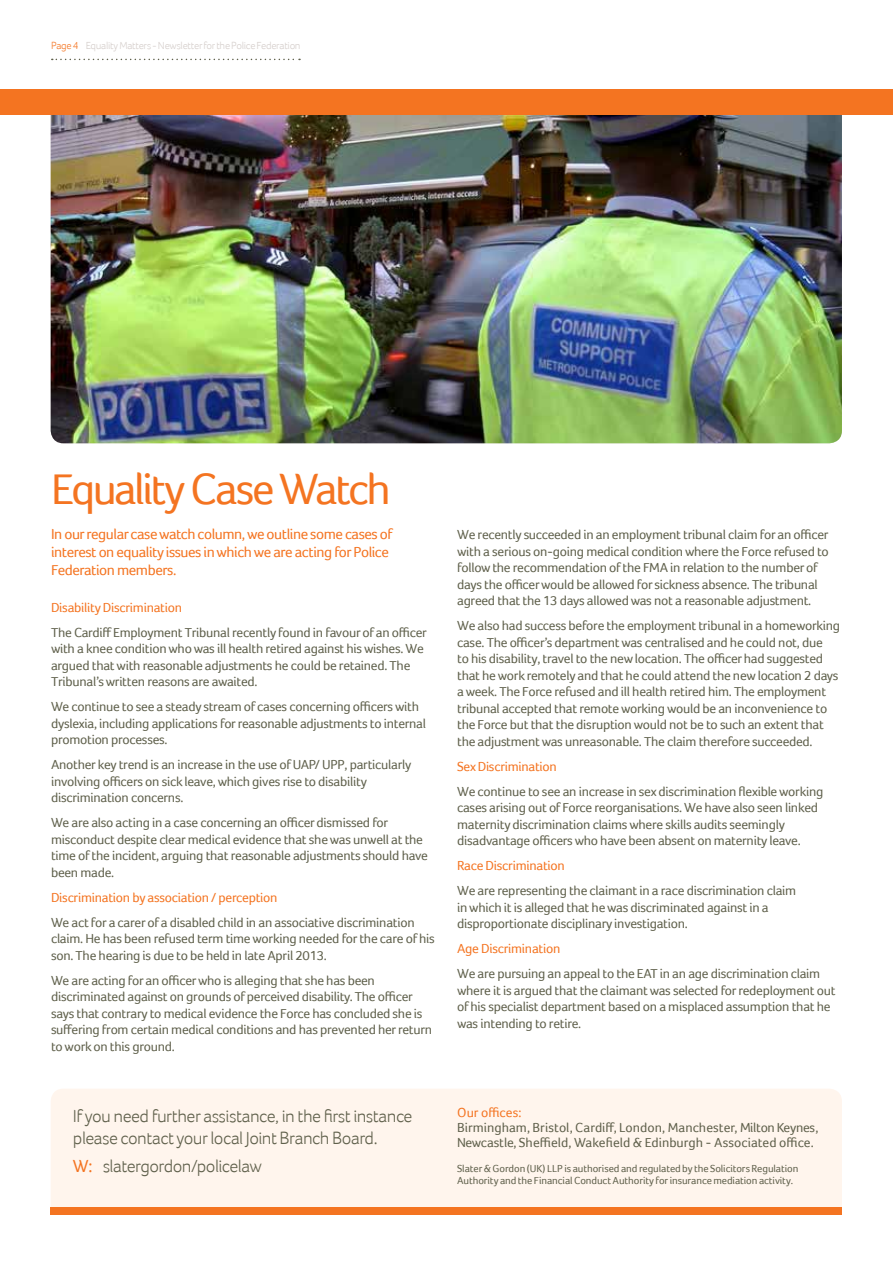
<style>
.page{position:relative;width:893px;height:1263px;background:#fff}
.page>*{position:absolute;margin:0;border:0;box-sizing:border-box;transform-origin:0 0}
.t1{font:45px "Foco";letter-spacing:-.06em;color:#f47421}
.t2{font:300 18px/22.5px "Foco";letter-spacing:-.03em;color:#5f604b}
.t3{font:15px/18px "Foco";letter-spacing:-.03em;color:#f47421}
.t4{font:13.5px/16.5px "Foco";letter-spacing:-.02em;color:#5f604b}
.t5{font:13.5px "Foco";letter-spacing:-.02em;color:#f47421}
.t6{font:13.5px/15px "Foco";color:#5f604b}
.t7{font:10.5px/12px "Foco";letter-spacing:-.01em;color:#5f604b}
.t8{font:300 10.5px "Foco";letter-spacing:-.025em;color:#d4cdca}
.s1{color:#f47421}
.s2{font-weight:400;color:#f47421}
</style>
<div class="page">
<svg style="left:52px;top:59px;width:248px;height:1px"></svg>
<div style="left:51px;top:1089px;width:791px;height:118px;background:#fff5ed"></div>
<img style="left:51px;top:115px;width:791px;height:328px">
<div style="left:0;top:90px;width:893px;height:25px;background:#f47421"></div>
<div style="left:51px;top:1207px;width:791px;height:7px;background:#f47421"></div>
<p class="t8" style="left:51px;top:40px;width:251px"><span class="s1">Page 4</span> Equality Matters - Newsletter for the Police Federation</p>
<h1 class="t1" style="left:51px;top:463px;width:342px">Equality Case Watch</h1>
<p class="t3" style="left:51px;top:525px;width:343px">In our regular case watch column, we outline some cases of interest on equality issues in which we are acting for Police<br>Federation members.</p>
<p class="t5" style="left:51px;top:599px;width:133px">Disability Discrimination</p>
<p class="t4" style="left:51px;top:624px;width:377px">The Cardiff Employment Tribunal recently found in favour of an officer with a knee condition who was ill health retired against his wishes. We argued that with reasonable adjustments he could be retained. The Tribunal’s written reasons are awaited.</p>
<p class="t4" style="left:51px;top:698px;width:377px">We continue to see a steady stream of cases concerning officers with dyslexia, including applications for reasonable adjustments to internal promotion processes.</p>
<p class="t4" style="left:51px;top:756px;width:362px">Another key trend is an increase in the use of UAP/ UPP, particularly involving officers on sick leave, which gives rise to disability discrimination concerns.</p>
<p class="t4" style="left:51px;top:814px;width:378px">We are also acting in a case concerning an officer dismissed for misconduct despite clear medical evidence that she was unwell at the time of the incident, arguing that reasonable adjustments should have been made.</p>
<p class="t5" style="left:51px;top:889px;width:228px">Discrimination by association / perception</p>
<p class="t4" style="left:51px;top:914px;width:385px">We act for a carer of a disabled child in an associative discrimination claim. He has been refused term time working needed for the care of his son. The hearing is due to be held in late April 2013.</p>
<p class="t4" style="left:51px;top:972px;width:383px">We are acting for an officer who is alleging that she has been discriminated against on grounds of perceived disability. The officer says that contrary to medical evidence the Force has concluded she is suffering from certain medical conditions and has prevented her return to work on this ground.</p>
<h2 class="t2" style="left:73px;top:1104px;width:341px">If you need further assistance, in the first instance please contact your local Joint Branch Board.</h2>
<h2 class="t2" style="left:73px;top:1155px;width:190px"><span class="s2">W:</span> slatergordon/policelaw</h2>
<p class="t4" style="left:457px;top:526px;width:373px">We recently succeeded in an employment tribunal claim for an officer with a serious on-going medical condition where the Force refused to follow the recommendation of the FMA in relation to the number of days the officer would be allowed for sickness absence. The tribunal agreed that the 13 days allowed was not a reasonable adjustment.</p>
<p class="t4" style="left:457px;top:617px;width:385px">We also had success before the employment tribunal in a homeworking case. The officer’s department was centralised and he could not, due<br>to his disability, travel to the new location. The officer had suggested that he work remotely and that he could attend the new location 2 days a week. The Force refused and ill health retired him. The employment tribunal accepted that remote working would be an inconvenience to the Force but that the disruption would not be to such an extent that the adjustment was unreasonable. The claim therefore succeeded.</p>
<p class="t5" style="left:457px;top:758px;width:101px">Sex Discrimination</p>
<p class="t4" style="left:457px;top:783px;width:368px">We continue to see an increase in sex discrimination flexible working cases arising out of Force reorganisations. We have also seen linked maternity discrimination claims where skills audits seemingly disadvantage officers who have been absent on maternity leave.</p>
<p class="t5" style="left:457px;top:858px;width:109px">Race Discrimination</p>
<p class="t4" style="left:457px;top:882px;width:341px">We are representing the claimant in a race discrimination claim in which it is alleged that he was discriminated against in a disproportionate disciplinary investigation.</p>
<p class="t5" style="left:457px;top:941px;width:105px">Age Discrimination</p>
<p class="t4" style="left:457px;top:965px;width:380px">We are pursuing an appeal to the EAT in an age discrimination claim where it is argued that the claimant was selected for redeployment out of his specialist department based on a misplaced assumption that he was intending to retire.</p>
<p class="t5" style="left:457px;top:1104px;width:66px">Our offices:</p>
<p class="t6" style="left:457px;top:1120px;width:363px">Birmingham, Bristol, Cardiff, London, Manchester, Milton Keynes,<br>Newcastle, Sheffield, Wakefield &amp; Edinburgh - Associated office.</p>
<p class="t7" style="left:457px;top:1162px;width:343px">Slater &amp; Gordon (UK) LLP is authorised and regulated by the Solicitors Regulation<br>Authority and the Financial Conduct Authority for insurance mediation activity.</p>
</div>
